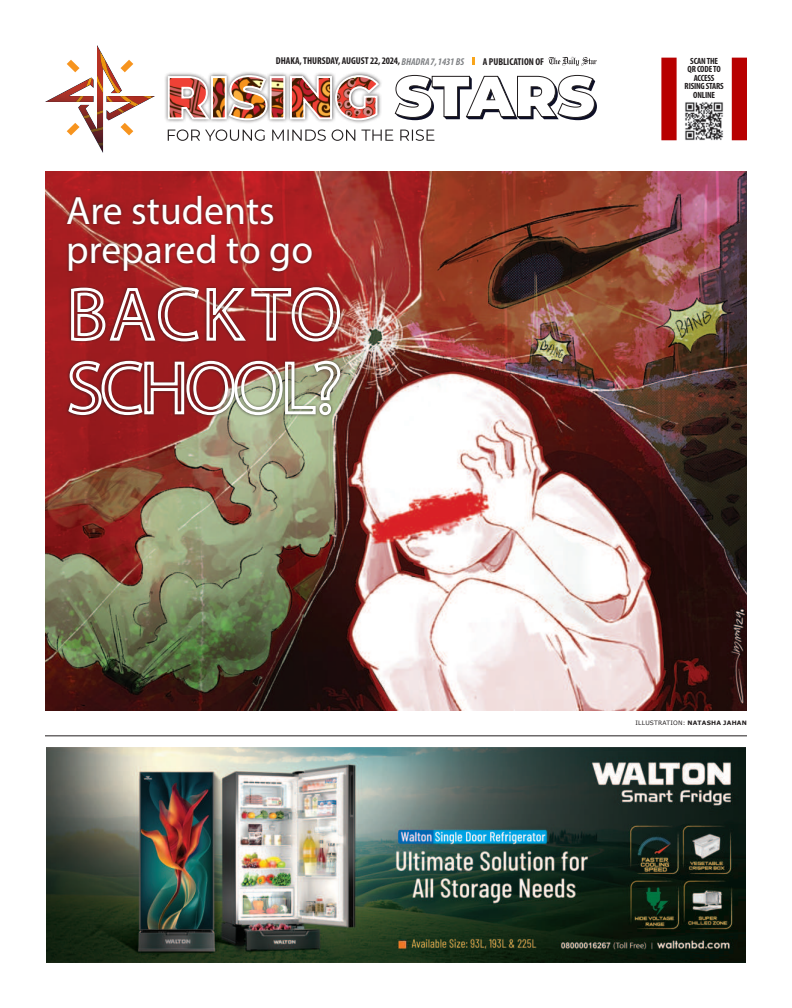
<style>
.page{position:relative;width:792px;height:1008px;background:#fff}
.page>*{position:absolute;margin:0;border:0;box-sizing:border-box;transform-origin:0 0}
.t1{font:39.7px/39.7px "Myriad Pro";color:#fff}
.t2{font:700 condensed 10px "Myriad Pro";color:#231f20}
.t3{font:700 condensed 9px/8.5px "Myriad";letter-spacing:-.02em;color:#231f20;text-align:center}
.t4{font:6px "Verdana";letter-spacing:.035em;color:#231f20}
.s1{font-style:italic;color:#808285}
.s2{font-weight:700}
</style>
<div class="page">
<svg style="left:661px;top:58px;width:86px;height:82px"></svg>
<img style="left:685px;top:101px;width:39px;height:39px">
<svg style="left:45px;top:45px;width:110px;height:108px"></svg>
<div style="left:164px;top:71px;width:219px;height:53px;background:#231f20;opacity:.75"></div>
<img style="left:167px;top:74px;width:213px;height:47px">
<svg style="left:395px;top:75px;width:202px;height:45px"></svg>
<svg style="left:168px;top:129px;width:266px;height:12px"></svg>
<svg style="left:548px;top:56px;width:49px;height:10px"></svg>
<svg style="left:472px;top:57px;width:3px;height:8px"></svg>
<img style="left:46px;top:747px;width:700px;height:216px">
<img style="left:45px;top:171px;width:702px;height:540px">
<hr style="left:45px;top:736px;width:702px;height:1px;background:#231f20">
<div style="left:65px;top:193px;width:278px;height:225px;background:#231f20;opacity:.75"></div>
<svg style="left:69px;top:286px;width:273px;height:57px"></svg>
<svg style="left:66px;top:359px;width:276px;height:58px"></svg>
<p class="t2" style="left:276px;top:57px;width:190px">DHAKA, THURSDAY, AUGUST 22, 2024, <span class="s1">BHADRA 7, 1431 BS</span></p>
<p class="t3" style="left:685px;top:57px;width:41px">SCAN THE<br>QR CODE TO<br>ACCESS<br>RISING STARS<br>ONLINE</p>
<p class="t2" style="left:483px;top:58px;width:63px">A PUBLICATION OF</p>
<h1 class="t1" style="left:66px;top:194px;width:248px">Are students prepared to go</h1>
<p class="t4" style="left:636px;top:720px;width:113px">ILLUSTRATION: <span class="s2">NATASHA JAHAN</span></p>
</div>
